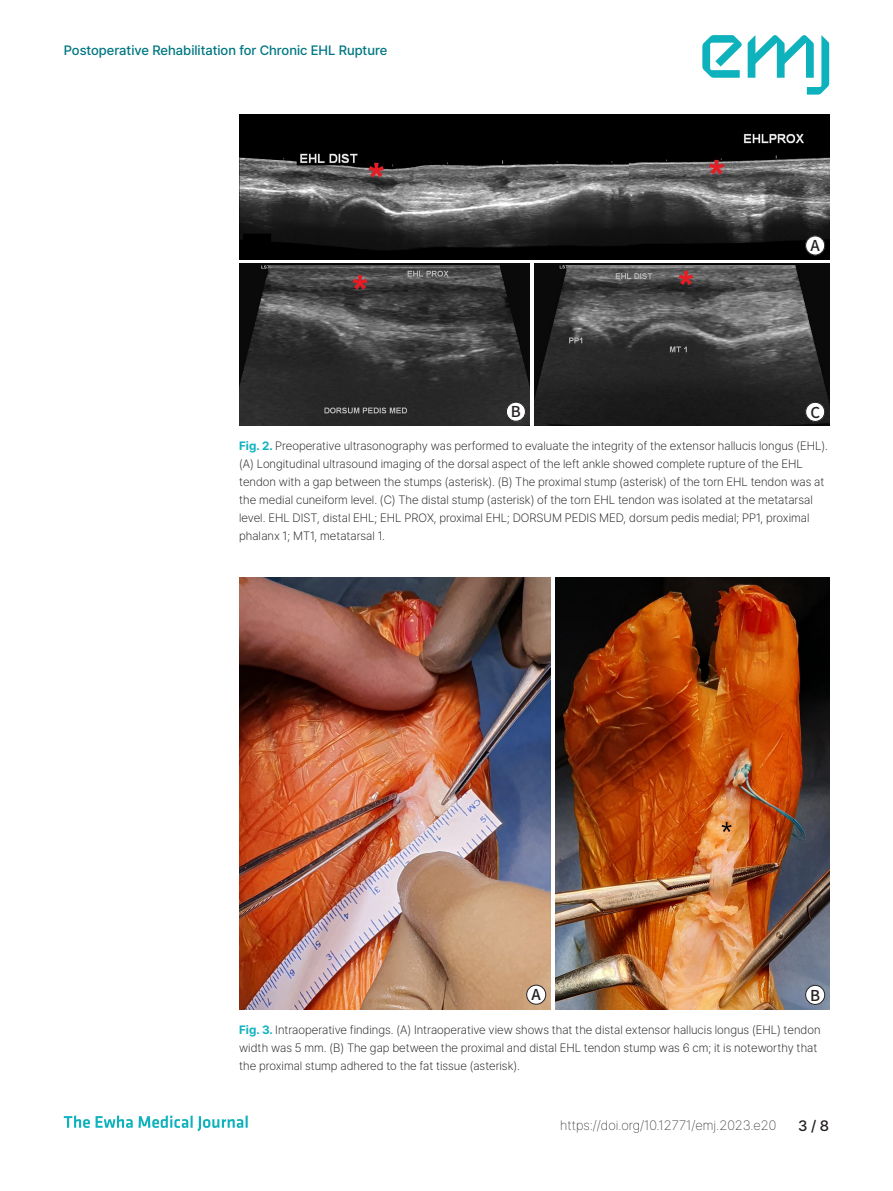
<style>
.page{position:relative;width:893px;height:1191px;background:#fff}
.page>*{position:absolute;margin:0;border:0;box-sizing:border-box;transform-origin:0 0}
.t1{font:500 15px "Noto Sans CJ Kkr";color:#231f20}
.t2{font:500 15px "Pretendard";color:#231f20}
.t3{font:500 13.5px "Pretendard";color:#007782}
.t4{font:100 13.5px "Pretendard";color:#231f20}
.t5{font:200 12px/18px "Pretendard";color:#231f20}
.s1{font-weight:700;color:#0eb2bd}
</style>
<div class="page">
<svg style="left:64px;top:1115px;width:184px;height:16px"></svg>
<svg style="left:702px;top:35px;width:40px;height:43px"></svg>
<svg style="left:748px;top:35px;width:81px;height:60px"></svg>
<img style="left:239px;top:115px;width:590px;height:145px">
<img style="left:239px;top:263px;width:291px;height:163px">
<img style="left:534px;top:263px;width:295px;height:163px">
<div style="left:506px;top:402px;width:20px;height:19px;background:#fff;border-radius:50%"></div>
<div style="left:506px;top:402px;width:20px;height:19px;border:1px solid #231f20;border-radius:50%"></div>
<div style="left:805px;top:402px;width:20px;height:19px;background:#fff;border-radius:50%"></div>
<div style="left:805px;top:402px;width:20px;height:20px;border:1px solid #231f20;border-radius:50%"></div>
<div style="left:805px;top:236px;width:20px;height:19px;background:#fff;border-radius:50%"></div>
<div style="left:805px;top:236px;width:20px;height:19px;border:1px solid #231f20;border-radius:50%"></div>
<img style="left:239px;top:578px;width:311px;height:431px">
<img style="left:556px;top:578px;width:273px;height:431px">
<div style="left:805px;top:985px;width:20px;height:19px;background:#fff;border-radius:50%"></div>
<div style="left:805px;top:985px;width:20px;height:19px;border:1px solid #231f20;border-radius:50%"></div>
<div style="left:526px;top:985px;width:20px;height:19px;background:#fff;border-radius:50%"></div>
<div style="left:526px;top:985px;width:20px;height:19px;border:1px solid #231f20;border-radius:50%"></div>
<p class="t3" style="left:64px;top:43px;width:325px">Postoperative Rehabilitation for Chronic EHL Rupture</p>
<p class="t1" style="left:810px;top:237px;width:11px">A</p>
<p class="t1" style="left:511px;top:403px;width:12px">B</p>
<p class="t1" style="left:810px;top:403px;width:11px">C</p>
<p class="t5" style="left:239px;top:437px;width:590px"><span class="s1">Fig. 2.</span> Preoperative ultrasonography was performed to evaluate the integrity of the extensor hallucis longus (EHL). (A) Longitudinal ultrasound imaging of the dorsal aspect of the left ankle showed complete rupture of the EHL tendon with a gap between the stumps (asterisk). (B) The proximal stump (asterisk) of the torn EHL tendon was at the medial cuneiform level. (C) The distal stump (asterisk) of the torn EHL tendon was isolated at the metatarsal level. EHL DIST, distal EHL; EHL PROX, proximal EHL; DORSUM PEDIS MED, dorsum pedis medial; PP1, proximal phalanx 1; MT1, metatarsal 1.</p>
<p class="t1" style="left:532px;top:986px;width:11px">A</p>
<p class="t1" style="left:810px;top:986px;width:12px">B</p>
<p class="t5" style="left:239px;top:1021px;width:583px"><span class="s1">Fig. 3.</span> Intraoperative findings. (A) Intraoperative view shows that the distal extensor hallucis longus (EHL) tendon width was 5 mm. (B) The gap between the proximal and distal EHL tendon stump was 6 cm; it is noteworthy that the proximal stump adhered to the fat tissue (asterisk).</p>
<p class="t4" style="left:560px;top:1118px;width:218px">https://doi.org/10.12771/emj.2023.e20</p>
<p class="t2" style="left:798px;top:1116px;width:33px">3 / 8</p>
</div>
